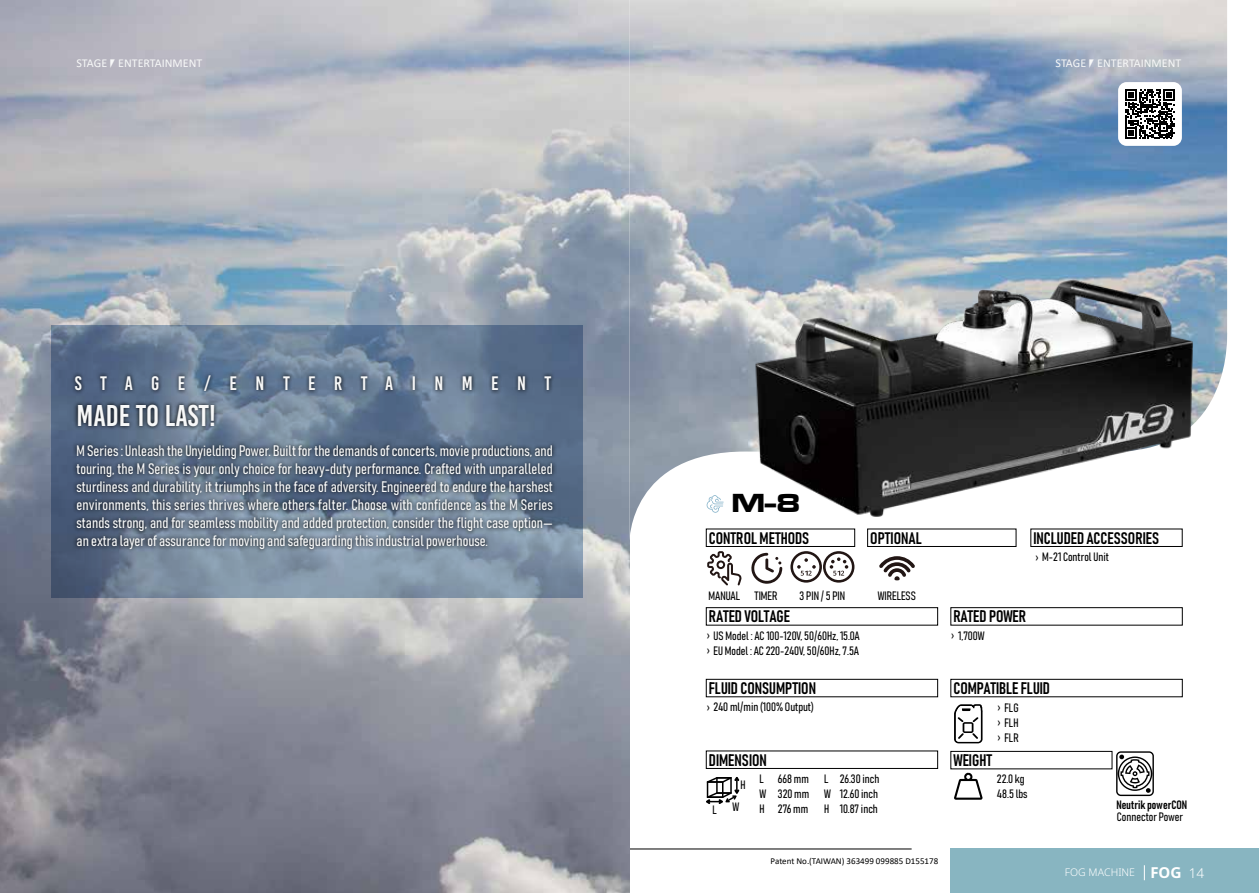
<style>
.page{position:relative;width:1259px;height:893px;background:#fff}
.page>*{position:absolute;margin:0;border:0;box-sizing:border-box;transform-origin:0 0}
.t1{font:30px "Bebas Kai";color:#f7f8f8}
.t2{font:27px "Microgramma D Bold Exte";color:#000}
.t3{font:19.5px "Bebas Kai";letter-spacing:.945em;color:#f7f8f8}
.t4{font:16.5px "Bahnschrift";color:#000}
.t5{font:15px/18px "Bahnschrift";color:#f7f8f8;text-align:justify}
.t6{font:12px/15px "Bahnschrift";color:#000}
.t7{font:12px "Calibri";color:#f7f8f8}
.t8{font:9px "Calibri";color:#000}
.s1{font-family:"Calibri"}
</style>
<div class="page">
<hr style="left:629px;top:849px;width:282px;height:1px;background:#000">
<img style="left:0;top:0;width:629px;height:893px">
<svg style="left:51px;top:325px;width:531px;height:273px;background:#6a7f96"></svg>
<img style="left:629px;top:0;width:599px;height:541px">
<img style="left:733px;top:238px;width:475px;height:306px">
<div style="left:1118px;top:82px;width:64px;height:64px;background:#fff;border-radius:9px"></div>
<svg style="left:1125px;top:89px;width:50px;height:50px"></svg>
<div style="left:950px;top:849px;width:309px;height:44px;background:#88b5c1"></div>
<svg style="left:1144px;top:865px;width:1px;height:15px"></svg>
<svg style="left:707px;top:551px;width:34px;height:34px"></svg>
<svg style="left:751px;top:553px;width:31px;height:31px"></svg>
<svg style="left:879px;top:556px;width:36px;height:24px"></svg>
<svg style="left:790px;top:551px;width:64px;height:32px"></svg>
<div style="left:950px;top:607px;width:232px;height:18px;border:1px solid #000"></div>
<div style="left:706px;top:679px;width:232px;height:18px;border:1px solid #000"></div>
<div style="left:706px;top:607px;width:232px;height:18px;border:1px solid #000"></div>
<div style="left:706px;top:529px;width:149px;height:18px;border:1px solid #000"></div>
<div style="left:867px;top:529px;width:149px;height:18px;border:1px solid #000"></div>
<div style="left:706px;top:751px;width:232px;height:18px;border:1px solid #000"></div>
<div style="left:950px;top:679px;width:232px;height:18px;border:1px solid #000"></div>
<div style="left:950px;top:751px;width:162px;height:18px;border:1px solid #000"></div>
<svg style="left:1116px;top:751px;width:38px;height:45px"></svg>
<div style="left:1030px;top:529px;width:152px;height:18px;border:1px solid #000"></div>
<svg style="left:74px;top:400px;width:145px;height:31px;background:#465465"></svg>
<svg style="left:71px;top:371px;width:484px;height:25px;background:#5a6d86"></svg>
<svg style="left:72px;top:441px;width:485px;height:113px;background:#556579"></svg>
<svg style="left:706px;top:495px;width:17px;height:18px"></svg>
<svg style="left:954px;top:704px;width:28px;height:39px"></svg>
<svg style="left:954px;top:772px;width:28px;height:28px"></svg>
<svg style="left:706px;top:777px;width:33px;height:27px"></svg>
<p class="t7" style="left:77px;top:55px;width:127px">STAGE ⎖ ENTERTAINMENT</p>
<h3 class="t3" style="left:75px;top:373px;width:478px">STAGE/ENTERTAINMENT</h3>
<h1 class="t1" style="left:77px;top:400px;width:141px">MADE TO LAST!</h1>
<p class="t5" style="left:77px;top:442px;width:478px">M Series : Unleash the Unyielding Power. Built for the demands of concerts, movie productions, and touring, the M Series is your only choice for heavy-duty performance. Crafted with unparalleled sturdiness and durability, it triumphs in the face of adversity. Engineered to endure the harshest environments, this series thrives where others falter. Choose with confidence as the M Series stands strong, and for seamless mobility and added protection, consider the flight case option— an extra layer of assurance for moving and safeguarding this industrial powerhouse.</p>
<p class="t7" style="left:1055px;top:55px;width:127px">STAGE ⎖ ENTERTAINMENT</p>
<h2 class="t2" style="left:731px;top:485px;width:70px">M-8</h2>
<p class="t4" style="left:709px;top:527px;width:102px">CONTROL METHODS</p>
<p class="t4" style="left:870px;top:527px;width:53px">OPTIONAL</p>
<p class="t6" style="left:799px;top:588px;width:47px">3 PIN / 5 PIN</p>
<p class="t6" style="left:708px;top:588px;width:71px">MANUAL TIMER</p>
<p class="t6" style="left:877px;top:588px;width:40px">WIRELESS</p>
<p class="t4" style="left:709px;top:606px;width:82px">RATED VOLTAGE</p>
<p class="t6" style="left:706px;top:628px;width:155px"><span class="s1">›</span> US Model : AC 100-120V, 50/60Hz, 15.0A <span class="s1">›</span> EU Model : AC 220-240V, 50/60Hz, 7.5A</p>
<p class="t4" style="left:709px;top:678px;width:109px">FLUID CONSUMPTION</p>
<p class="t6" style="left:706px;top:699px;width:109px"><span class="s1">›</span> 240 ml/min (100% Output)</p>
<p class="t4" style="left:709px;top:749px;width:59px">DIMENSION</p>
<p class="t4" style="left:1033px;top:527px;width:127px">INCLUDED ACCESSORIES</p>
<p class="t6" style="left:1034px;top:549px;width:76px"><span class="s1">›</span> M-21 Control Unit</p>
<p class="t4" style="left:953px;top:606px;width:74px">RATED POWER</p>
<p class="t6" style="left:950px;top:628px;width:35px"><span class="s1">›</span> 1,700W</p>
<p class="t4" style="left:953px;top:678px;width:98px">COMPATIBLE FLUID</p>
<p class="t6" style="left:997px;top:700px;width:23px;text-align:justify"><span class="s1">›</span> FLG <span class="s1">›</span> FLH <span class="s1">›</span> FLR</p>
<p class="t4" style="left:953px;top:750px;width:40px">WEIGHT</p>
<p class="t6" style="left:740px;top:777px;width:7px">H</p>
<p class="t6" style="left:712px;top:802px;width:6px">L</p>
<p class="t6" style="left:732px;top:799px;width:8px">W</p>
<p class="t6" style="left:759px;top:771px;width:8px">L<br>W<br>H</p>
<p class="t6" style="left:824px;top:771px;width:8px">L<br>W<br>H</p>
<p class="t6" style="left:840px;top:771px;width:41px;text-align:justify">26.30 inch 12.60 inch 10.87 inch</p>
<p class="t6" style="left:778px;top:771px;width:33px;text-align:justify">668 mm 320 mm 276 mm</p>
<p class="t6" style="left:997px;top:771px;width:32px">22.0 kg<br>48.5 lbs</p>
<p class="t8" style="left:770px;top:854px;width:169px">Patent No.(TAIWAN) 363499 099885 D155178</p>
<p class="t6" style="left:1116px;top:797px;width:72px">Neutrik powerCON</p>
<p class="t6" style="left:1117px;top:809px;width:68px">Connector Power</p>
</div>
